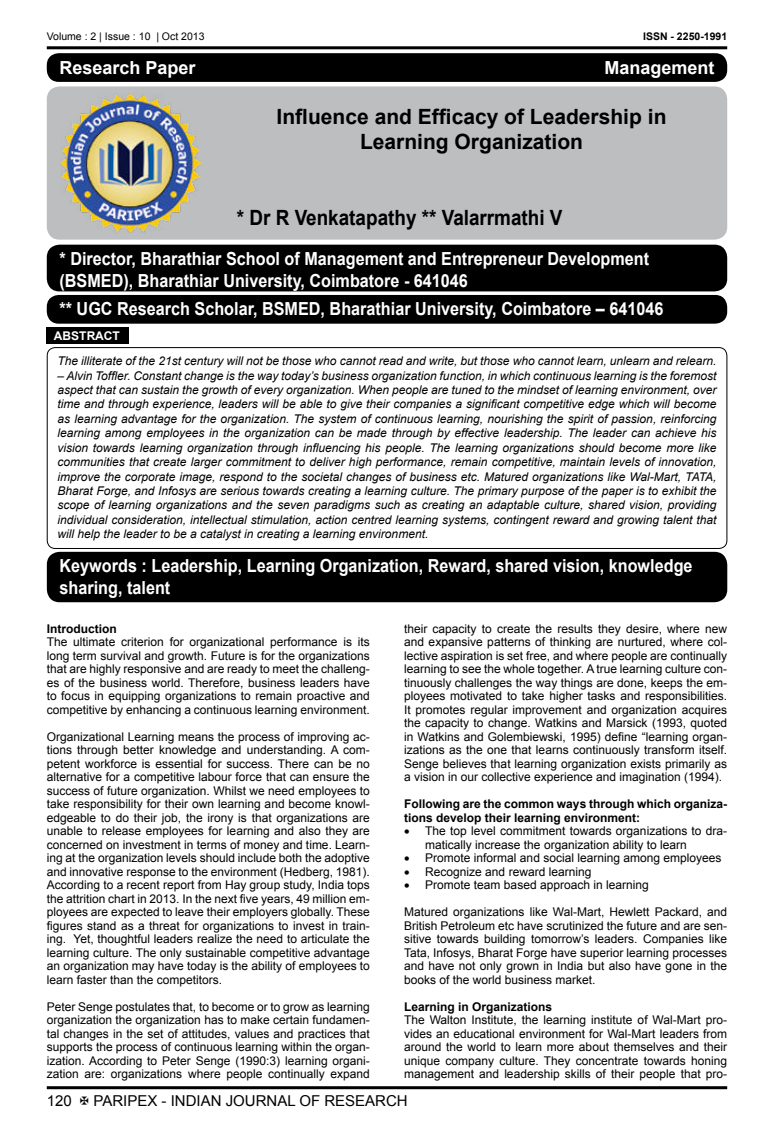
<style>
.page{position:relative;width:774px;height:1136px;background:#fff}
.page>*{position:absolute;margin:0;border:0;box-sizing:border-box;transform-origin:0 0}
.t1{font:700 21px/25.2px "Arial";color:#000;text-align:center}
.t2{font:700 21px "Arial";color:#000;scale:.9 1}
.t3{font:700 18px/21.6px "Arial";color:#fff;scale:.9 1}
.t4{font:700 18px "Arial";color:#fff}
.t5{font:15px "Arial";color:#000}
.t6{font:12px/13.5px "Arial";color:#000;text-align:justify}
.t7{font:italic 12px/14.4px "Arial";color:#000;text-align:justify}
.t8{font:700 12px/13.5px "Arial";color:#000}
.t9{font:700 12px "Arial";color:#fff}
.t10{font:10.5px "Arial";color:#000}
.t11{font:700 10.5px "Arial";color:#000}
</style>
<div class="page">
<hr style="left:47px;top:46px;width:680px;height:3px;background:#000">
<hr style="left:47px;top:1086px;width:680px;height:3px;background:#000">
<div style="left:47px;top:86px;width:680px;height:153px;background:#bcbec0;border-radius:13px"></div>
<div style="left:47px;top:53px;width:680px;height:29px;background:#000;border-radius:12px"></div>
<img style="left:61px;top:93px;width:139px;height:140px">
<div style="left:47px;top:244px;width:680px;height:47px;background:#000;border-radius:13px"></div>
<div style="left:47px;top:295px;width:680px;height:28px;background:#000;border-radius:12px"></div>
<div style="left:47px;top:347px;width:680px;height:202px;border:1px solid #000;border-radius:8px"></div>
<div style="left:47px;top:327px;width:82px;height:16px;background:#000"></div>
<div style="left:47px;top:551px;width:680px;height:51px;background:#000;border-radius:13px"></div>
<p class="t10" style="left:47px;top:33px;width:159px">Volume : 2 | Issue : 10 | Oct 2013</p>
<p class="t11" style="left:643px;top:33px;width:86px">ISSN - 2250-1991</p>
<h2 class="t4" style="left:60px;top:61px;width:138px">Research Paper</h2>
<h2 class="t4" style="left:604px;top:56px;width:112px">Management</h2>
<h1 class="t1" style="left:277px;top:105px;width:391px">Influence and Efficacy of Leadership in<br>Learning Organization</h1>
<h1 class="t2" style="left:237px;top:203px;width:363px">* Dr R Venkatapathy ** Valarrmathi V</h1>
<h2 class="t3" style="left:60px;top:248px;width:657px">* Director, Bharathiar School of Management and Entrepreneur Development (BSMED), Bharathiar University, Coimbatore - 641046</h2>
<h2 class="t3" style="left:60px;top:299px;width:672px">** UGC Research Scholar, BSMED, Bharathiar University, Coimbatore – 641046</h2>
<p class="t9" style="left:54px;top:327px;width:67px">ABSTRACT</p>
<p class="t7" style="left:57px;top:355px;width:661px">The illiterate of the 21st century will not be those who cannot read and write, but those who cannot learn, unlearn and relearn.</p>
<p class="t7" style="left:57px;top:368px;width:660px">– Alvin Toffler. Constant change is the way today’s business organization function, in which continuous learning is the foremost aspect that can sustain the growth of every organization. When people are tuned to the mindset of learning environment, over time and through experience, leaders will be able to give their companies a significant competitive edge which will become as learning advantage for the organization. The system of continuous learning, nourishing the spirit of passion, reinforcing learning among employees in the organization can be made through by effective leadership. The leader can achieve his vision towards learning organization through influencing his people. The learning organizations should become more like communities that create larger commitment to deliver high performance, remain competitive, maintain levels of innovation, improve the corporate image, respond to the societal changes of business etc. Matured organizations like Wal-Mart, TATA, Bharat Forge, and Infosys are serious towards creating a learning culture. The primary purpose of the paper is to exhibit the scope of learning organizations and the seven paradigms such as creating an adaptable culture, shared vision, providing individual consideration, intellectual stimulation, action centred learning systems, contingent reward and growing talent that will help the leader to be a catalyst in creating a learning environment.</p>
<h2 class="t3" style="left:60px;top:555px;width:705px">Keywords : Leadership, Learning Organization, Reward, shared vision, knowledge sharing, talent</h2>
<p class="t8" style="left:47px;top:622px;width:72px">Introduction</p>
<p class="t6" style="left:47px;top:636px;width:325px">The ultimate criterion for organizational performance is its long term survival and growth. Future is for the organizations that are highly responsive and are ready to meet the challeng&shy;es of the business world. Therefore, business leaders have to focus in equipping organizations to remain proactive and competitive by enhancing a continuous learning environment.</p>
<p class="t6" style="left:47px;top:730px;width:325px">Organizational Learning means the process of improving ac&shy;tions through better knowledge and understanding. A com&shy;petent workforce is essential for success. There can be no alternative for a competitive labour force that can ensure the success of future organization. Whilst we need employees to take responsibility for their own learning and become knowl&shy;edgeable to do their job, the irony is that organizations are unable to release employees for learning and also they are concerned on investment in terms of money and time. Learn&shy;ing at the organization levels should include both the adoptive and innovative response to the environment (Hedberg, 1981).<br>According to a recent report from Hay group study, India tops the attrition chart in 2013. In the next five years, 49 million em&shy;ployees are expected to leave their employers globally. These figures stand as a threat for organizations to invest in train&shy;ing. Yet, thoughtful leaders realize the need to articulate the learning culture. The only sustainable competitive advantage an organization may have today is the ability of employees to learn faster than the competitors.</p>
<p class="t6" style="left:47px;top:1000px;width:325px">Peter Senge postulates that, to become or to grow as learning organization the organization has to make certain fundamen&shy;tal changes in the set of attitudes, values and practices that supports the process of continuous learning within the organ&shy;ization. According to Peter Senge (1990:3) learning organi&shy;zation are: organizations where people continually expand</p>
<p class="t6" style="left:404px;top:622px;width:325px">their capacity to create the results they desire, where new and expansive patterns of thinking are nurtured, where col&shy;lective aspiration is set free, and where people are continually learning to see the whole together. A true learning culture con&shy;tinuously challenges the way things are done, keeps the em&shy;ployees motivated to take higher tasks and responsibilities.<br>It promotes regular improvement and organization acquires the capacity to change. Watkins and Marsick (1993, quoted in Watkins and Golembiewski, 1995) define “learning organ&shy;izations as the one that learns continuously transform itself.<br>Senge believes that learning organization exists primarily as a vision in our collective experience and imagination (1994).</p>
<p class="t8" style="left:404px;top:797px;width:325px">Following are the common ways through which organiza&shy;tions develop their learning environment:</p>
<p class="t6" style="left:425px;top:825px;width:303px;text-indent:-21px">• The top level commitment towards organizations to dra&shy;matically increase the organization ability to learn</p>
<p class="t6" style="left:404px;top:852px;width:319px">• Promote informal and social learning among employees</p>
<p class="t6" style="left:404px;top:865px;width:189px">• Recognize and reward learning</p>
<p class="t6" style="left:404px;top:879px;width:246px">• Promote team based approach in learning</p>
<p class="t6" style="left:404px;top:906px;width:325px">Matured organizations like Wal-Mart, Hewlett Packard, and British Petroleum etc have scrutinized the future and are sen&shy;sitive towards building tomorrow’s leaders. Companies like Tata, Infosys, Bharat Forge have superior learning processes and have not only grown in India but also have gone in the books of the world business market.</p>
<p class="t8" style="left:404px;top:1000px;width:150px">Learning in Organizations</p>
<p class="t6" style="left:404px;top:1014px;width:325px">The Walton Institute, the learning institute of Wal-Mart pro&shy;vides an educational environment for Wal-Mart leaders from around the world to learn more about themselves and their unique company culture. They concentrate towards honing management and leadership skills of their people that pro-</p>
<p class="t5" style="left:47px;top:1094px;width:27px">120</p>
<p class="t5" style="left:93px;top:1094px;width:316px">PARIPEX - INDIAN JOURNAL OF RESEARCH</p>
</div>
